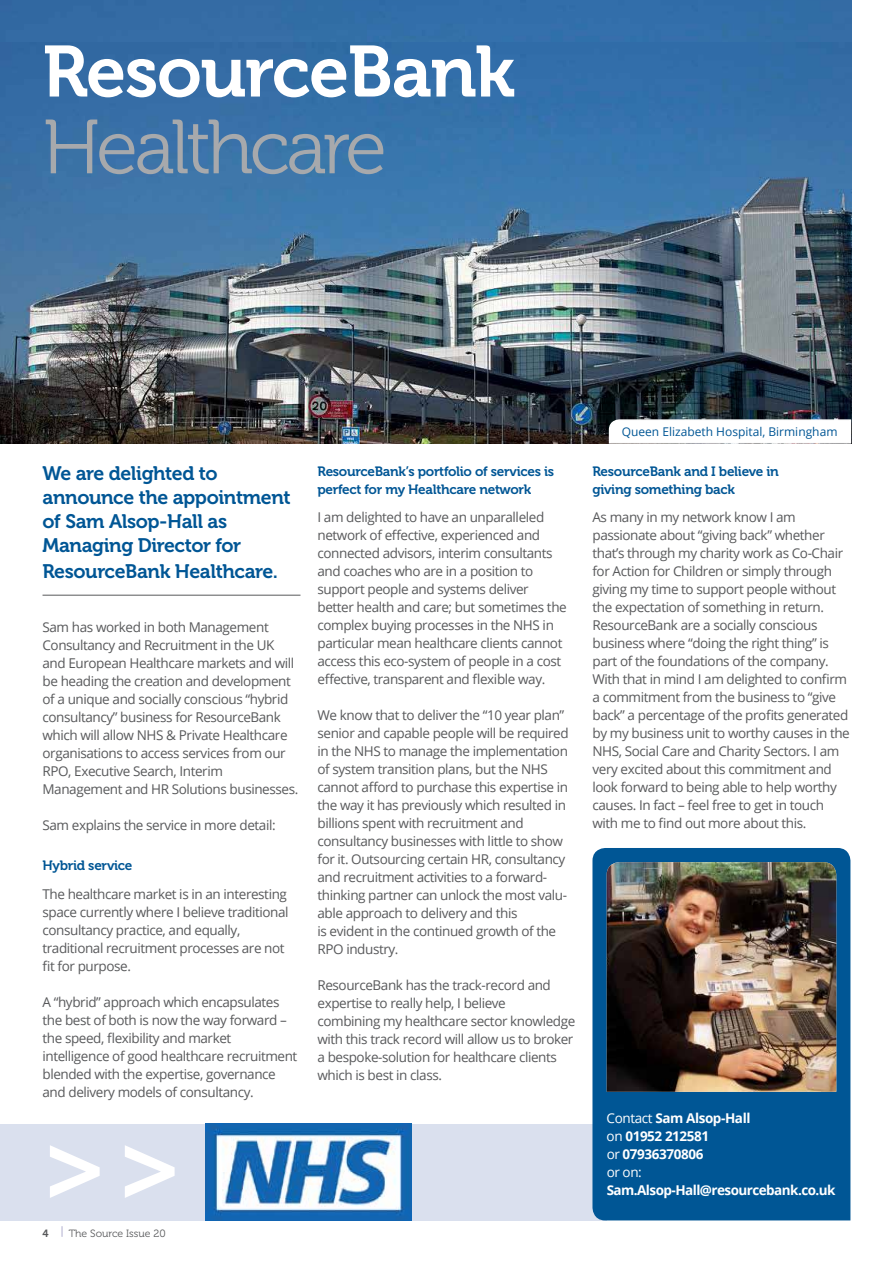
<style>
.page{position:relative;width:893px;height:1263px;background:#fff}
.page>*{position:absolute;margin:0;border:0;box-sizing:border-box;transform-origin:0 0}
.t1{font:103.5px "Museo 700";color:#fff}
.t2{font:76.5px "Museo 300";letter-spacing:-.05em;color:#a7a9ac}
.t3{font:72px "Museo 700";letter-spacing:-.02em;color:#fff}
.t4{font:19.5px/24.5px "Museo 700";letter-spacing:-.02em;color:#005695}
.t5{font:13.5px/18px "Open Sans";letter-spacing:-.03em;color:#58595b}
.t6{font:13.5px/18px "Museo 700";letter-spacing:-.02em;color:#005695}
.t7{font:700 13.5px/18px "Open Sans";letter-spacing:-.03em;color:#fff}
.t8{font:12px "Open Sans";color:#005695}
.t9{font:10.5px "Museo 300";color:#58595b}
.t10{font:10.5px "Museo 700";color:#58595b}
.s1{font-weight:400}
</style>
<div class="page">
<div style="left:0;top:1123px;width:607px;height:97px;background:#dae0ee"></div>
<div style="left:0;top:0;width:851px;height:43px;background:#326da6"></div>
<div style="left:592px;top:848px;width:258px;height:372px;background:#005695"></div>
<img style="left:0;top:43px;width:851px;height:401px">
<img style="left:607px;top:862px;width:229px;height:230px">
<img style="left:206px;top:1123px;width:205px;height:97px">
<svg style="left:608px;top:419px;width:244px;height:25px"></svg>
<hr style="left:43px;top:595px;width:257px;height:1px;background:#58595b">
<h3 class="t3" style="left:43px;top:32px;width:474px">ResourceBank</h3>
<h2 class="t2" style="left:43px;top:106px;width:346px">Healthcare</h2>
<h3 class="t4" style="left:43px;top:462px;width:250px">We are delighted to announce the appointment of Sam Alsop-Hall as<br>Managing Director for<br>ResourceBank Healthcare.</h3>
<p class="t5" style="left:43px;top:617px;width:257px">Sam has worked in both Management Consultancy and Recruitment in the UK and European Healthcare markets and will be heading the creation and development of a unique and socially conscious “hybrid consultancy” business for ResourceBank which will allow NHS &amp; Private Healthcare organisations to access services from our RPO, Executive Search, Interim Management and HR Solutions businesses.</p>
<p class="t5" style="left:43px;top:815px;width:235px">Sam explains the service in more detail:</p>
<p class="t6" style="left:43px;top:857px;width:91px">Hybrid service</p>
<p class="t5" style="left:43px;top:885px;width:248px">The healthcare market is in an interesting space currently where I believe traditional consultancy practice, and equally, traditional recruitment processes are not fit for purpose.</p>
<p class="t5" style="left:43px;top:992px;width:256px">A “hybrid” approach which encapsulates the best of both is now the way forward – the speed, flexibility and market intelligence of good healthcare recruitment blended with the expertise, governance and delivery models of consultancy.</p>
<h1 class="t1" style="left:43px;top:1108px;width:141px">&gt; &gt;</h1>
<p class="t10" style="left:43px;top:1227px;width:8px">4</p>
<p class="t9" style="left:69px;top:1227px;width:98px">The Source Issue 20</p>
<p class="t6" style="left:317px;top:462px;width:238px">ResourceBank’s portfolio of services is perfect for my Healthcare network</p>
<p class="t5" style="left:317px;top:508px;width:251px">I am delighted to have an unparalleled network of effective, experienced and connected advisors, interim consultants and coaches who are in a position to support people and systems deliver better health and care; but sometimes the complex buying processes in the NHS in particular mean healthcare clients cannot access this eco-system of people in a cost effective, transparent and flexible way.</p>
<p class="t5" style="left:317px;top:706px;width:253px">We know that to deliver the “10 year plan” senior and capable people will be required in the NHS to manage the implementation of system transition plans, but the NHS cannot afford to purchase this expertise in the way it has previously which resulted in billions spent with recruitment and consultancy businesses with little to show for it. Outsourcing certain HR, consultancy and recruitment activities to a forward&shy;thinking partner can unlock the most valu&shy;able approach to delivery and this<br>is evident in the continued growth of the RPO industry.</p>
<p class="t5" style="left:317px;top:976px;width:259px">ResourceBank has the track-record and expertise to really help, I believe<br>combining my healthcare sector knowledge with this track record will allow us to broker a bespoke-solution for healthcare clients which is best in class.</p>
<p class="t8" style="left:622px;top:423px;width:217px">Queen Elizabeth Hospital, Birmingham</p>
<p class="t6" style="left:592px;top:462px;width:188px">ResourceBank and I believe in giving something back</p>
<p class="t5" style="left:592px;top:508px;width:259px">As many in my network know I am passionate about “giving back” whether that’s through my charity work as Co-Chair for Action for Children or simply through giving my time to support people without the expectation of something in return.<br>ResourceBank are a socially conscious business where “doing the right thing” is part of the foundations of the company.<br>With that in mind I am delighted to confirm a commitment from the business to “give back” a percentage of the profits generated by my business unit to worthy causes in the NHS, Social Care and Charity Sectors. I am very excited about this commitment and look forward to being able to help worthy causes. In fact – feel free to get in touch with me to find out more about this.</p>
<p class="t7" style="left:607px;top:1109px;width:145px"><span class="s1">Contact</span> Sam Alsop-Hall <span class="s1">on</span> 01952 212581<br><span class="s1">or</span> 07936370806<br><span class="s1">or on:</span></p>
<p class="t7" style="left:607px;top:1181px;width:230px">Sam.Alsop-Hall@resourcebank.co.uk</p>
</div>
